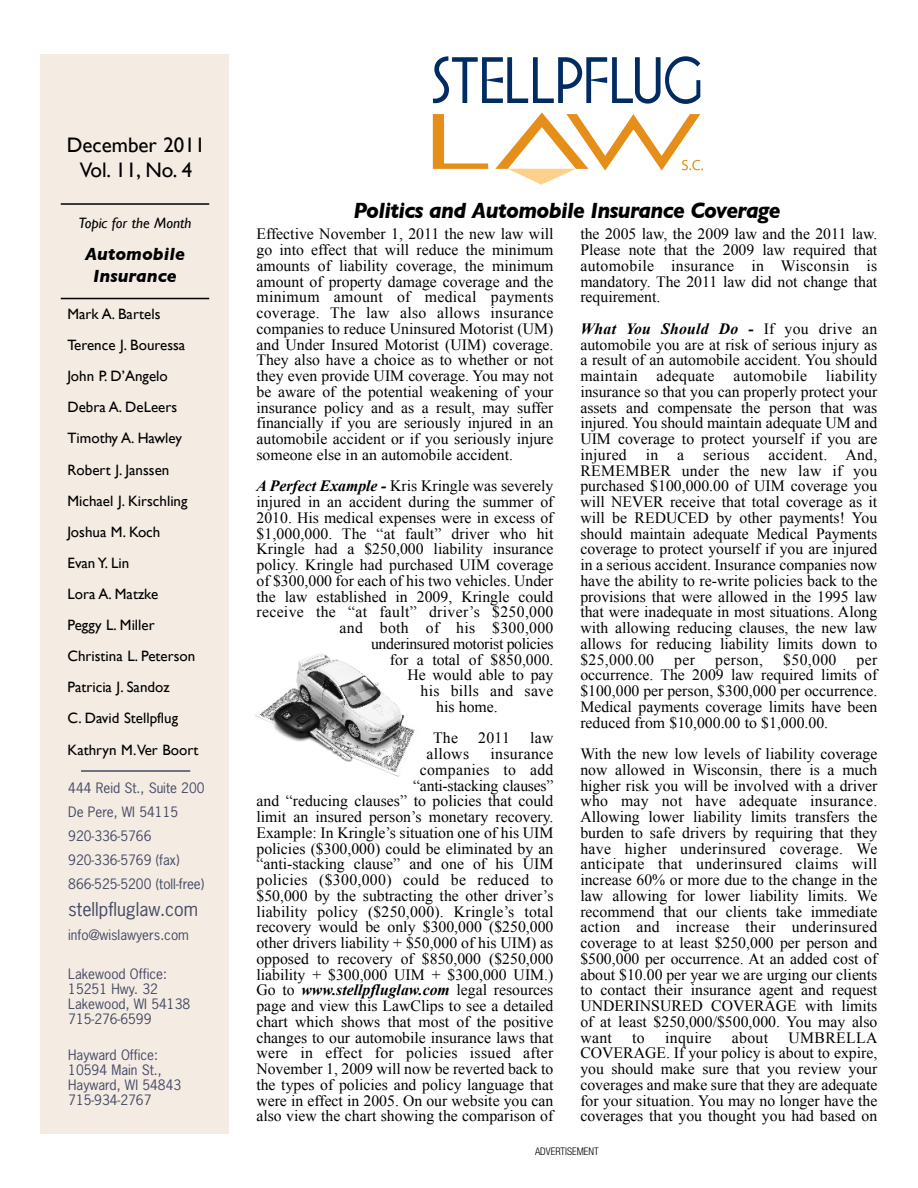
<style>
.page{position:relative;width:918px;height:1188px;background:#fff}
.page>*{position:absolute;margin:0;border:0;box-sizing:border-box;transform-origin:0 0}
.t1{font:italic 700 22.5px "Gill Sans";letter-spacing:-.03em;color:#000;scale:.95 1}
.t2{font:21px/25.2px "Gill Sans";color:#000;text-align:center}
.t3{font:italic 700 18px/21.6px "Gill Sans";color:#000;text-align:center}
.t4{font:18px "News Gothic";color:#444a65}
.t5{font:15.75px/15.8px "Times New Roman";color:#000;text-align:justify}
.t6{font:15.75px "Times New Roman";letter-spacing:.02em;color:#000}
.t7{font:15.75px "Times New Roman";letter-spacing:-.02em;color:#000}
.t8{font:15px/31px "Gill Sans";color:#000}
.t9{font:italic 15px "Gill Sans";color:#000}
.t10{font:13.5px/15px "News Gothic";color:#444a65}
.t11{font:300 condensed 10.5px "Helvetica Neue";color:#000}
.s1{font-weight:700;font-style:italic}
</style>
<div class="page">
<img style="left:255px;top:653px;width:160px;height:124px">
<div style="left:40px;top:54px;width:190px;height:1080px;background:#f4ebe3"></div>
<hr style="left:81px;top:770px;width:109px;height:2px;background:#444a65">
<svg style="left:433px;top:114px;width:55px;height:55px"></svg>
<svg style="left:433px;top:56px;width:267px;height:48px"></svg>
<svg style="left:495px;top:112px;width:208px;height:73px"></svg>
<hr style="left:61px;top:203px;width:148px;height:2px;background:#000">
<hr style="left:61px;top:298px;width:148px;height:1px;background:#000">
<h2 class="t2" style="left:67px;top:132px;width:140px">December 2011<br>Vol. 11, No. 4</h2>
<p class="t9" style="left:79px;top:214px;width:114px">Topic for the Month</p>
<p class="t3" style="left:85px;top:243px;width:101px">Automobile<br>Insurance</p>
<p class="t8" style="left:68px;top:298px;width:133px">Mark A. Bartels<br>Terence J. Bouressa<br>John P. D’Angelo<br>Debra A. DeLeers<br>Timothy A. Hawley<br>Robert J. Janssen<br>Michael J. Kirschling<br>Joshua M. Koch<br>Evan Y. Lin<br>Lora A. Matzke<br>Peggy L. Miller<br>Christina L. Peterson<br>Patricia J. Sandoz<br>C. David Stellpflug<br>Kathryn M.Ver Boort</p>
<p class="t10" style="left:68px;top:776px;width:138px;line-height:24px">444 Reid St., Suite 200<br>De Pere, WI 54115<br>920-336-5766<br>920-336-5769 (fax)<br>866-525-5200 (toll-free)</p>
<p class="t4" style="left:68px;top:899px;width:131px">stellpfluglaw.com</p>
<p class="t10" style="left:68px;top:927px;width:122px">info@wislawyers.com</p>
<p class="t10" style="left:68px;top:966px;width:123px">Lakewood Office:<br>15251 Hwy. 32<br>Lakewood, WI 54138<br>715-276-6599</p>
<p class="t10" style="left:68px;top:1047px;width:115px">Hayward Office:<br>10594 Main St.,<br>Hayward, WI 54843<br>715-934-2767</p>
<h1 class="t1" style="left:353px;top:197px;width:451px">Politics and Automobile Insurance Coverage</h1>
<p class="t5" style="left:256px;top:226px;width:299px">Effective November 1, 2011 the new law will go into effect that will reduce the minimum amounts of liability coverage, the minimum amount of property damage coverage and the minimum amount of medical payments coverage. The law also allows insurance companies to reduce Uninsured Motorist (UM) and Under Insured Motorist (UIM) coverage.<br>They also have a choice as to whether or not they even provide UIM coverage. You may not be aware of the potential weakening of your insurance policy and as a result, may suffer financially if you are seriously injured in an automobile accident or if you seriously injure someone else in an automobile accident.</p>
<p class="t5" style="left:257px;top:478px;width:299px"><span class="s1">A Perfect Example -</span> Kris Kringle was severely</p>
<p class="t5" style="left:257px;top:494px;width:299px">injured in an accident during the summer of</p>
<p class="t5" style="left:257px;top:510px;width:299px">2010. His medical expenses were in excess of</p>
<p class="t5" style="left:257px;top:526px;width:299px">$1,000,000. The “at fault” driver who hit</p>
<p class="t5" style="left:257px;top:541px;width:299px">Kringle had a $250,000 liability insurance</p>
<p class="t5" style="left:257px;top:557px;width:299px">policy. Kringle had purchased UIM coverage</p>
<p class="t5" style="left:257px;top:573px;width:298px">of $300,000 for each of his two vehicles. Under</p>
<p class="t5" style="left:257px;top:589px;width:299px">the law established in 2009, Kringle could</p>
<p class="t6" style="left:257px;top:603px;width:299px">receive the “at fault” driver’s $250,000</p>
<p class="t6" style="left:340px;top:619px;width:215px">and both of his $300,000</p>
<p class="t7" style="left:371px;top:635px;width:184px">underinsured motorist policies</p>
<p class="t5" style="left:390px;top:652px;width:165px">for a total of $850,000.</p>
<p class="t5" style="left:407px;top:667px;width:148px">He would able to pay</p>
<p class="t6" style="left:421px;top:682px;width:134px">his bills and save</p>
<p class="t5" style="left:436px;top:699px;width:63px">his home.</p>
<p class="t5" style="left:433px;top:730px;width:27px">The</p>
<p class="t5" style="left:478px;top:730px;width:33px">2011</p>
<p class="t5" style="left:530px;top:730px;width:25px">law</p>
<p class="t5" style="left:426px;top:746px;width:44px">allows</p>
<p class="t5" style="left:256px;top:746px;width:299px;text-align:right">insurance<br>companies to add<br>“anti-stacking clauses”<br>and “reducing clauses” to policies that could limit an insured person’s monetary recovery.<br>Example: In Kringle’s situation one of his UIM policies ($300,000) could be eliminated by an “anti-stacking clause” and one of his UIM policies ($300,000) could be reduced to $50,000 by the subtracting the other driver’s liability policy ($250,000). Kringle’s total recovery would be only $300,000 ($250,000 other drivers liability + $50,000 of his UIM) as opposed to recovery of $850,000 ($250,000 liability + $300,000 UIM + $300,000 UIM.)<br>Go to <span class="s1">www.stellpfluglaw.com</span> legal resources page and view this LawClips to see a detailed chart which shows that most of the positive changes to our automobile insurance laws that were in effect for policies issued after November 1, 2009 will now be reverted back to the types of policies and policy language that were in effect in 2005. On our website you can also view the chart showing the comparison of</p>
<p class="t5" style="left:580px;top:226px;width:299px">the 2005 law, the 2009 law and the 2011 law.<br>Please note that the 2009 law required that automobile insurance in Wisconsin is mandatory. The 2011 law did not change that requirement.</p>
<p class="t5" style="left:580px;top:321px;width:299px"><span class="s1">What You Should Do -</span> If you drive an automobile you are at risk of serious injury as a result of an automobile accident. You should maintain adequate automobile liability insurance so that you can properly protect your assets and compensate the person that was injured. You should maintain adequate UM and UIM coverage to protect yourself if you are injured in a serious accident. And, REMEMBER under the new law if you purchased $100,000.00 of UIM coverage you will NEVER receive that total coverage as it will be REDUCED by other payments! You should maintain adequate Medical Payments coverage to protect yourself if you are injured in a serious accident. Insurance companies now have the ability to re-write policies back to the provisions that were allowed in the 1995 law that were inadequate in most situations. Along with allowing reducing clauses, the new law allows for reducing liability limits down to $25,000.00</p>
<p class="t5" style="left:674px;top:652px;width:22px">per</p>
<p class="t5" style="left:715px;top:652px;width:49px">person,</p>
<p class="t5" style="left:783px;top:652px;width:55px">$50,000</p>
<p class="t5" style="left:580px;top:652px;width:299px;text-indent:276px">per occurrence. The 2009 law required limits of $100,000 per person, $300,000 per occurrence.<br>Medical payments coverage limits have been reduced from $10,000.00 to $1,000.00.</p>
<p class="t5" style="left:580px;top:746px;width:299px">With the new low levels of liability coverage now allowed in Wisconsin, there is a much higher risk you will be involved with a driver who may not have adequate insurance.<br>Allowing lower liability limits transfers the burden to safe drivers by requiring that they have higher underinsured coverage. We anticipate that underinsured claims will increase 60% or more due to the change in the law allowing for lower liability limits. We recommend that our clients take immediate action and increase their underinsured coverage to at least $250,000 per person and $500,000 per occurrence. At an added cost of about $10.00 per year we are urging our clients to contact their insurance agent and request UNDERINSURED COVERAGE with limits of at least $250,000/$500,000. You may also want</p>
<p class="t5" style="left:632px;top:1030px;width:14px">to</p>
<p class="t6" style="left:665px;top:1029px;width:48px">inquire</p>
<p class="t5" style="left:732px;top:1030px;width:38px">about</p>
<p class="t5" style="left:580px;top:1030px;width:299px;text-indent:208px">UMBRELLA COVERAGE. If your policy is about to expire, you should make sure that you review your coverages and make sure that they are adequate for your situation. You may no longer have the coverages that you thought you had based on</p>
<p class="t11" style="left:535px;top:1148px;width:65px">ADVERTISEMENT</p>
</div>
